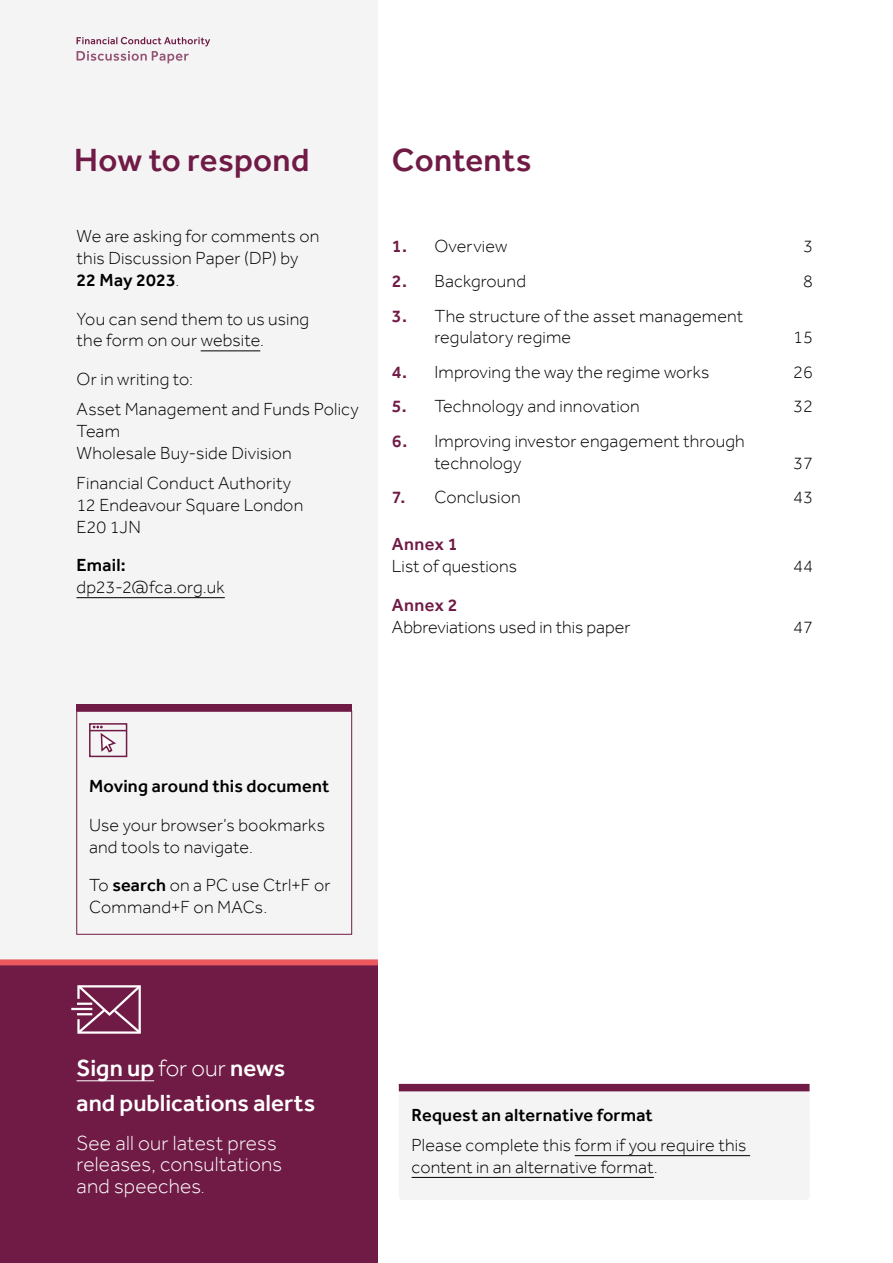
<style>
.page{position:relative;width:893px;height:1263px;background:#fff}
.page>*{position:absolute;margin:0;border:0;box-sizing:border-box;transform-origin:0 0}
.t1{font:500 33px "Effra";letter-spacing:.01em;color:#701b45}
.t2{font:500 24px/34.5px "Effra";color:#fff}
.t3{font:300 21px/21.8px "Effra";letter-spacing:.01em;color:#fff}
.t4{font:300 18px/21.8px "Effra";letter-spacing:.01em;color:#000}
.t5{font:500 18px "Effra";letter-spacing:.01em;color:#000}
.t6{font:500 18px "Effra";letter-spacing:.02em;color:#701b45}
.s1{font-weight:500}
.s2{font-weight:500;color:#701b45}
.s3{font-weight:300}
.s4{font-size:18px}
</style>
<div class="page">
<div style="left:0;top:0;width:378px;height:959px;background:#f4f4f5"></div>
<div style="left:77px;top:711px;width:275px;height:223px;border:1px solid #701b45"></div>
<div style="left:77px;top:705px;width:275px;height:6px;background:#701b45"></div>
<div style="left:89px;top:723px;width:38px;height:34px;border:2px solid #701b45"></div>
<hr style="left:90px;top:730px;width:36px;height:1px;background:#701b45">
<svg style="left:93px;top:726px;width:25px;height:31px"></svg>
<div style="left:0;top:963px;width:378px;height:300px;background:#701b45"></div>
<hr style="left:71px;top:1008px;width:21px;height:2px;background:#fff">
<svg style="left:75px;top:985px;width:66px;height:49px"></svg>
<div style="left:0;top:959px;width:378px;height:6px;background:#eb595e"></div>
<svg style="left:77px;top:37px;width:133px;height:26px"></svg>
<hr style="left:201px;top:351px;width:59px;height:1px;background:#000">
<hr style="left:77px;top:597px;width:148px;height:1px;background:#000">
<hr style="left:77px;top:1080px;width:77px;height:1px;background:#fff">
<div style="left:399px;top:1087px;width:410px;height:74px;background:#f4f4f5;border-radius:4px"></div>
<div style="left:399px;top:1084px;width:410px;height:7px;background:#701b45"></div>
<div style="left:399px;top:1118px;width:410px;height:82px;background:#f4f4f5;border-radius:4px"></div>
<hr style="left:575px;top:1155px;width:175px;height:1px;background:#000">
<hr style="left:412px;top:1177px;width:242px;height:1px;background:#000">
<h1 class="t1" style="left:74px;top:140px;width:237px">How to respond</h1>
<p class="t4" style="left:77px;top:225px;width:244px">We are asking for comments on this Discussion Paper (DP) by<br><span class="s1">22 May 2023</span>.</p>
<p class="t4" style="left:77px;top:307px;width:234px">You can send them to us using the form on our website.</p>
<p class="t4" style="left:77px;top:364px;width:284px;line-height:30.3px">Or in writing to:<br>Asset Management and Funds Policy</p>
<p class="t4" style="left:77px;top:420px;width:217px">Team<br>Wholesale Buy-side Division</p>
<p class="t4" style="left:77px;top:472px;width:228px">Financial Conduct Authority<br>12 Endeavour Square London<br>E20 1JN</p>
<p class="t5" style="left:77px;top:555px;width:51px">Email:</p>
<p class="t4" style="left:77px;top:576px;width:150px">dp23-2@fca.org.uk</p>
<h1 class="t1" style="left:392px;top:140px;width:141px">Contents</h1>
<p class="t4" style="left:392px;top:235px;width:117px"><span class="s2">1.</span> Overview</p>
<p class="t4" style="left:803px;top:235px;width:11px">3</p>
<p class="t4" style="left:392px;top:270px;width:136px"><span class="s2">2.</span> Background</p>
<p class="t4" style="left:803px;top:270px;width:11px">8</p>
<p class="t4" style="left:434px;top:304px;width:310px;text-indent:-43px"><span class="s2">3.</span> The structure of the asset management regulatory regime</p>
<p class="t4" style="left:793px;top:326px;width:21px">15</p>
<p class="t4" style="left:392px;top:361px;width:319px"><span class="s2">4.</span> Improving the way the regime works</p>
<p class="t4" style="left:793px;top:361px;width:21px">26</p>
<p class="t4" style="left:392px;top:395px;width:249px"><span class="s2">5.</span> Technology and innovation</p>
<p class="t4" style="left:793px;top:395px;width:21px">32</p>
<p class="t4" style="left:434px;top:430px;width:312px;text-indent:-43px"><span class="s2">6.</span> Improving investor engagement through technology</p>
<p class="t4" style="left:793px;top:451px;width:21px">37</p>
<p class="t4" style="left:392px;top:486px;width:130px"><span class="s2">7.</span> Conclusion</p>
<p class="t4" style="left:793px;top:486px;width:21px">43</p>
<p class="t6" style="left:392px;top:534px;width:67px">Annex 1</p>
<p class="t4" style="left:392px;top:555px;width:127px">List of questions</p>
<p class="t4" style="left:793px;top:555px;width:21px">44</p>
<p class="t6" style="left:392px;top:594px;width:67px">Annex 2</p>
<p class="t4" style="left:392px;top:615px;width:240px">Abbreviations used in this paper</p>
<p class="t4" style="left:793px;top:615px;width:21px">47</p>
<p class="t5" style="left:89px;top:775px;width:242px">Moving around this document</p>
<p class="t4" style="left:89px;top:814px;width:238px">Use your browser’s bookmarks and tools to navigate.</p>
<p class="t4" style="left:89px;top:874px;width:243px">To <span class="s1">search</span> on a PC use Ctrl+F or<br>Command+F on MACs.</p>
<h2 class="t2" style="left:77px;top:1051px;width:240px">Sign up <span class="s3">for our</span> news and publications alerts</h2>
<p class="t3" style="left:77px;top:1131px;width:207px">See all our latest press releases, consultations and speeches<span class="s4">.</span></p>
<p class="t5" style="left:412px;top:1104px;width:243px">Request an alternative format</p>
<p class="t4" style="left:412px;top:1134px;width:336px">Please complete this form if you require this content in an alternative format.</p>
</div>
